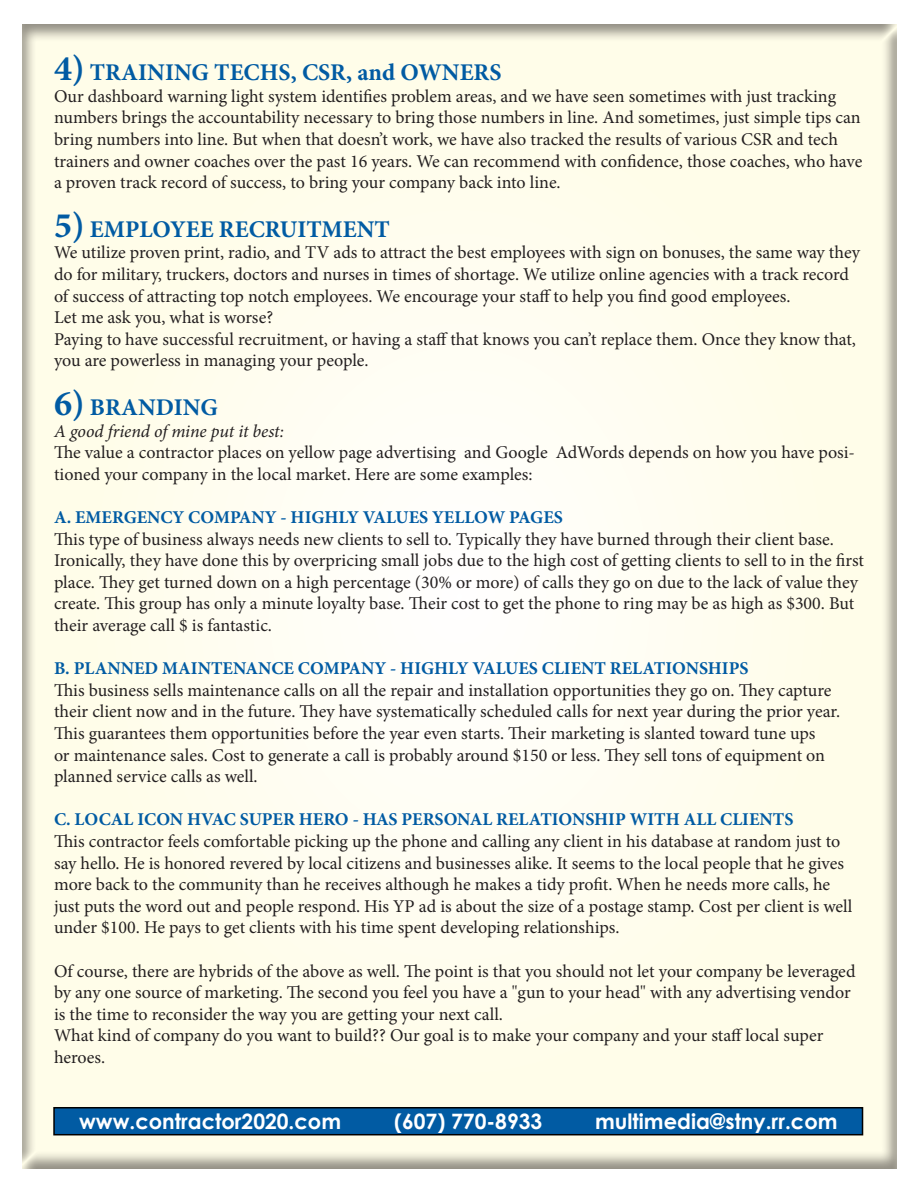
<style>
.page{position:relative;width:918px;height:1188px;background:#fff}
.page>*{position:absolute;margin:0;border:0;box-sizing:border-box;transform-origin:0 0}
.t1{font:700 24px "Minion Pro";color:#015ba3}
.t2{font:700 21.15px "Century Gothic";color:#fff}
.t3{font:18px/21.6px "Minion Pro";letter-spacing:-.005em;color:#231f20}
.t4{font:700 18px "Minion Pro";color:#015ba3}
.t5{font:italic 18px "Minion Pro";letter-spacing:-.005em;color:#231f20}
.s1{font-size:36px}
</style>
<div class="page">
<div style="left:15px;top:19px;width:882px;height:1150px;background:#231f20;opacity:.5"></div>
<div style="left:54px;top:1108px;width:809px;height:27px;background:#015ba3"></div>
<div style="left:53px;top:1107px;width:810px;height:28px;border:2px solid #000"></div>
<p class="t1" style="left:54px;top:56px;width:449px"><span class="s1">4)</span> TRAINING TECHS, CSR, and OWNERS</p>
<p class="t3" style="left:54px;top:85px;width:810px">Our dashboard warning light system identifies problem areas, and we have seen sometimes with just tracking numbers brings the accountability necessary to bring those numbers in line. And sometimes, just simple tips can bring numbers into line. But when that doesn’t work, we have also tracked the results of various CSR and tech trainers and owner coaches over the past 16 years. We can recommend with confidence, those coaches, who have a proven track record of success, to bring your company back into line.</p>
<p class="t1" style="left:54px;top:212px;width:337px"><span class="s1">5)</span> EMPLOYEE RECRUITMENT</p>
<p class="t3" style="left:54px;top:242px;width:808px">We utilize proven print, radio, and TV ads to attract the best employees with sign on bonuses, the same way they do for military, truckers, doctors and nurses in times of shortage. We utilize online agencies with a track record of success of attracting top notch employees. We encourage your staff to help you find good employees.</p>
<p class="t3" style="left:54px;top:307px;width:221px">Let me ask you, what is worse?</p>
<p class="t3" style="left:54px;top:328px;width:804px">Paying to have successful recruitment, or having a staff that knows you can’t replace them. Once they know that, you are powerless in managing your people.</p>
<p class="t1" style="left:54px;top:390px;width:165px"><span class="s1">6)</span> BRANDING</p>
<p class="t5" style="left:54px;top:419px;width:232px">A good friend of mine put it best:</p>
<p class="t3" style="left:54px;top:442px;width:803px">The value a contractor places on yellow page advertising and Google AdWords depends on how you have posi&shy;tioned your company in the local market. Here are some examples:</p>
<p class="t4" style="left:54px;top:505px;width:510px">A. EMERGENCY COMPANY - HIGHLY VALUES YELLOW PAGES</p>
<p class="t3" style="left:54px;top:528px;width:812px">This type of business always needs new clients to sell to. Typically they have burned through their client base.<br>Ironically, they have done this by overpricing small jobs due to the high cost of getting clients to sell to in the first place. They get turned down on a high percentage (30% or more) of calls they go on due to the lack of value they create. This group has only a minute loyalty base. Their cost to get the phone to ring may be as high as $300. But their average call $ is fantastic.</p>
<p class="t4" style="left:54px;top:656px;width:696px">B. PLANNED MAINTENANCE COMPANY - HIGHLY VALUES CLIENT RELATIONSHIPS</p>
<p class="t3" style="left:54px;top:679px;width:788px">This business sells maintenance calls on all the repair and installation opportunities they go on. They capture their client now and in the future. They have systematically scheduled calls for next year during the prior year.<br>This guarantees them opportunities before the year even starts. Their marketing is slanted toward tune ups<br>or maintenance sales. Cost to generate a call is probably around $150 or less. They sell tons of equipment on planned service calls as well.</p>
<p class="t4" style="left:54px;top:807px;width:741px">C. LOCAL ICON HVAC SUPER HERO - HAS PERSONAL RELATIONSHIP WITH ALL CLIENTS</p>
<p class="t3" style="left:54px;top:831px;width:800px">This contractor feels comfortable picking up the phone and calling any client in his database at random just to say hello. He is honored revered by local citizens and businesses alike. It seems to the local people that he gives more back to the community than he receives although he makes a tidy profit. When he needs more calls, he just puts the word out and people respond. His YP ad is about the size of a postage stamp. Cost per client is well under $100. He pays to get clients with his time spent developing relationships.</p>
<p class="t3" style="left:54px;top:960px;width:803px">Of course, there are hybrids of the above as well. The point is that you should not let your company be leveraged by any one source of marketing. The second you feel you have a "gun to your head" with any advertising vendor is the time to reconsider the way you are getting your next call.</p>
<p class="t3" style="left:54px;top:1025px;width:771px">What kind of company do you want to build?? Our goal is to make your company and your staff local super heroes.</p>
<p class="t2" style="left:79px;top:1105px;width:264px">www.contractor2020.com</p>
<p class="t2" style="left:394px;top:1105px;width:150px">(607) 770-8933</p>
<p class="t2" style="left:595px;top:1105px;width:244px">multimedia@stny.rr.com</p>
</div>
